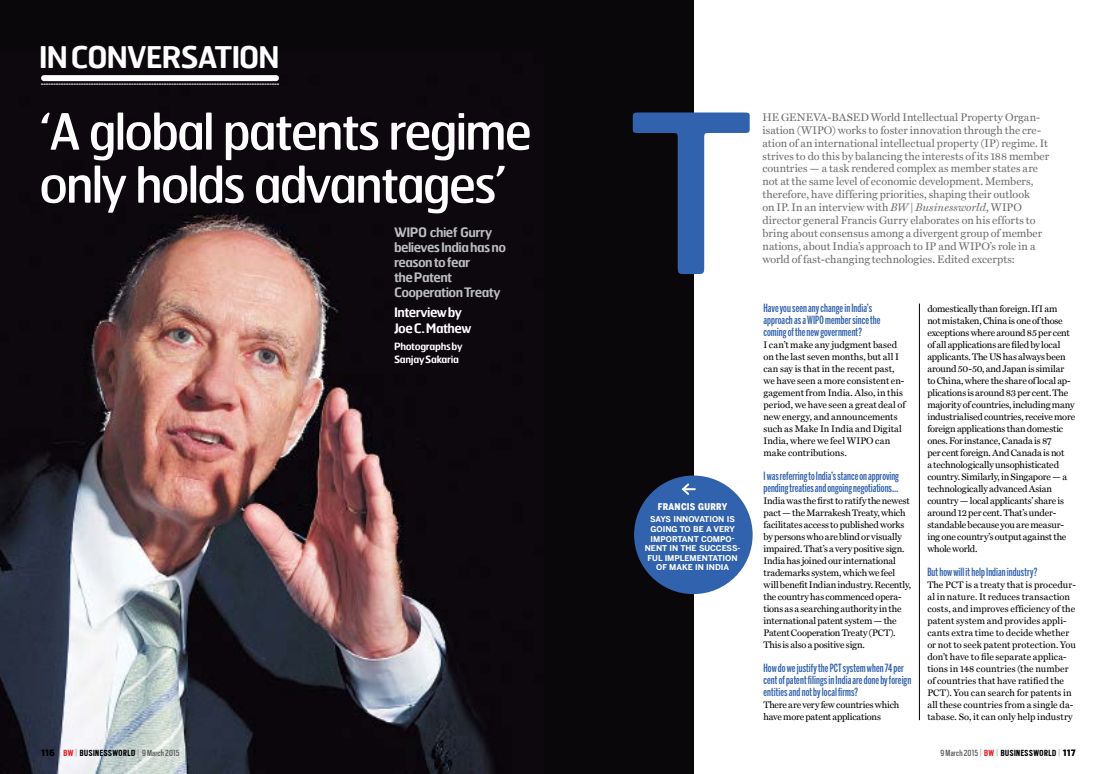
<style>
.page{position:relative;width:1117px;height:774px;background:#fff}
.page>*{position:absolute;margin:0;border:0;box-sizing:border-box;transform-origin:0 0}
.t1{font:220.7px "Hermes FB";color:#3162ae}
.t2{font:50px/53px "Hermes FB";letter-spacing:-.05em;color:#fff}
.t3{font:600 29.8px "Hermes FB";letter-spacing:-.05em;color:#fff}
.t4{font:600 13px/15px "Hermes FB";letter-spacing:-.045em;color:#bcbec0}
.t5{font:600 13px/16px "Hermes FB";letter-spacing:-.045em;color:#fff}
.t6{font:500 11.2px/12px "Benton Sans Extra Comp";letter-spacing:.005em;color:#3162ae}
.t7{font:11px/12.9px "Miller Text";letter-spacing:.005em;color:#6d6e71}
.t8{font:600 10px/13px "Hermes FB";letter-spacing:-.03em;color:#fff}
.t9{font:700 9.9px "Scout Cond";letter-spacing:.05em;color:#000}
.t10{font:9.5px/12px "Miller Text";letter-spacing:-.01em;color:#000}
.t11{font:9.5px/12px "Miller Text";letter-spacing:.01em;color:#000}
.t12{font:900 9.2px "Benton Sans Cond";letter-spacing:.025em;color:#fff}
.t13{font:700 8px/9.5px "Benton Sans";color:#fff;text-align:center}
.s1{font-family:"Hermes FB";font-size:8.8px}
.s2{font-family:"Hermes FB";font-weight:100;font-size:7.7px;color:#6d6e71}
.s3{color:#ed1d24}
.s4{font-weight:400;color:#58595b}
.s5{font-style:italic}
</style>
<div class="page">
<div style="left:0;top:0;width:693px;height:774px;background:#0a070b"></div>
<img style="left:0;top:75px;width:493px;height:699px">
<div style="left:44px;top:75px;width:232px;height:6px;background:#fff"></div>
<svg style="left:41px;top:84px;width:238px;height:1px"></svg>
<hr style="left:919px;top:304px;width:1px;height:416px;background:#000">
<div style="left:634px;top:475px;width:119px;height:119px;background:#3162ae;border-radius:50%"></div>
<svg style="left:681px;top:483px;width:14px;height:12px"></svg>
<h3 class="t3" style="left:39px;top:38px;width:243px">IN CONVERSATION</h3>
<h2 class="t2" style="left:39px;top:103px;width:495px">‘A global patents regime only holds advantages’</h2>
<h3 class="t4" style="left:394px;top:224px;width:114px">WIPO chief Gurry believes India has no reason to fear<br>the Patent<br>Cooperation Treaty</h3>
<h3 class="t5" style="left:394px;top:304px;width:79px">Interview by<br>Joe C. Mathew</h3>
<p class="t8" style="left:394px;top:340px;width:70px">Photographs by<br>Sanjay Sakaria</p>
<p class="t9" style="left:41px;top:748px;width:140px"><span class="s1">116</span> <span class="s2">|</span> <span class="s3">BW</span> <span class="s2">|</span> BUSINESSWORLD <span class="s2">|</span> <span class="s4">9 March 2015</span></p>
<h1 class="t1" style="left:630px;top:52px;width:124px">T</h1>
<p class="t12" style="left:658px;top:501px;width:71px">FRANCIS GURRY</p>
<p class="t13" style="left:645px;top:515px;width:97px">SAYS INNOVATION IS<br>GOING TO BE A VERY<br>IMPORTANT COMPO-<br>NENT IN THE SUCCESS-<br>FUL IMPLEMENTATION<br>OF MAKE IN INDIA</p>
<p class="t7" style="left:762px;top:111px;width:288px">HE GENEVA-BASED World Intellectual Property Organ&shy;isation (WIPO) works to foster innovation through the cre&shy;ation of an international intellectual property (IP) regime. It strives to do this by balancing the interests of its 188 member countries — a task rendered complex as member states are not at the same level of economic development. Members, therefore, have differing priorities, shaping their outlook<br>on IP. In an interview with <span class="s5">BW | Businessworld</span>, WIPO director general Francis Gurry elaborates on his efforts to bring about consensus among a divergent group of member nations, about India’s approach to IP and WIPO’s role in a</p>
<p class="t7" style="left:762px;top:252px;width:254px">world of fast-changing technologies. Edited excerpts:</p>
<p class="t6" style="left:763px;top:302px;width:119px">Have you seen any change in India’s approach as a WIPO member since the coming of the new government?</p>
<p class="t10" style="left:763px;top:339px;width:144px">I can’t make any judgment based on the last seven months, but all I can say is that in the recent past, we have seen a more consistent en&shy;gagement from India. Also, in this period, we have seen a great deal of new energy, and announcements such as Make In India and Digital<br>India, where we feel WIPO can make contributions.</p>
<p class="t6" style="left:763px;top:470px;width:137px">I was referring to India’s stance on approving pending treaties and ongoing negotiations…</p>
<p class="t10" style="left:763px;top:495px;width:149px">India was the first to ratify the newest pact — the Marrakesh Treaty, which facilitates access to published works by persons who are blind or visually impaired. That’s a very positive sign.<br>India has joined our international trademarks system, which we feel will benefit Indian industry. Recently, the country has commenced opera&shy;tions as a searching authority in the international patent system — the Patent Cooperation Treaty (PCT).<br>This is also a positive sign.</p>
<p class="t6" style="left:763px;top:662px;width:149px">How do we justify the PCT system when 74 per cent of patent filings in India are done by foreign entities and not by local firms?</p>
<p class="t10" style="left:763px;top:699px;width:137px">There are very few countries which have more patent applications</p>
<p class="t10" style="left:927px;top:303px;width:149px">domestically than foreign. If I am<br>not mistaken, China is one of those exceptions where around 85 per cent of all applications are filed by local applicants. The US has always been around 50-50, and Japan is similar<br>to China, where the share of local ap&shy;plications is around 83 per cent. The majority of countries, including many industrialised countries, receive more foreign applications than domestic ones. For instance, Canada is 87<br>per cent foreign. And Canada is not<br>a technologically unsophisticated country. Similarly, in Singapore — a technologically advanced Asian country — local applicants’ share is around 12 per cent. That’s under&shy;standable because you are measur&shy;ing one country’s output against the whole world.</p>
<p class="t6" style="left:927px;top:566px;width:111px">But how will it help Indian industry?</p>
<p class="t11" style="left:927px;top:579px;width:150px">The PCT is a treaty that is procedur&shy;al in nature. It reduces transaction costs, and improves efficiency of the patent system and provides appli&shy;cants extra time to decide whether or not to seek patent protection. You don’t have to file separate applica&shy;tions in 148 countries (the number of countries that have ratified the PCT). You can search for patents in all these countries from a single da&shy;tabase. So, it can only help industry</p>
<p class="t9" style="left:940px;top:748px;width:137px"><span class="s4">9 March 2015</span> <span class="s2">|</span> <span class="s3">BW</span> <span class="s2">|</span> BUSINESSWORLD <span class="s2">|</span> <span class="s1">117</span></p>
</div>
